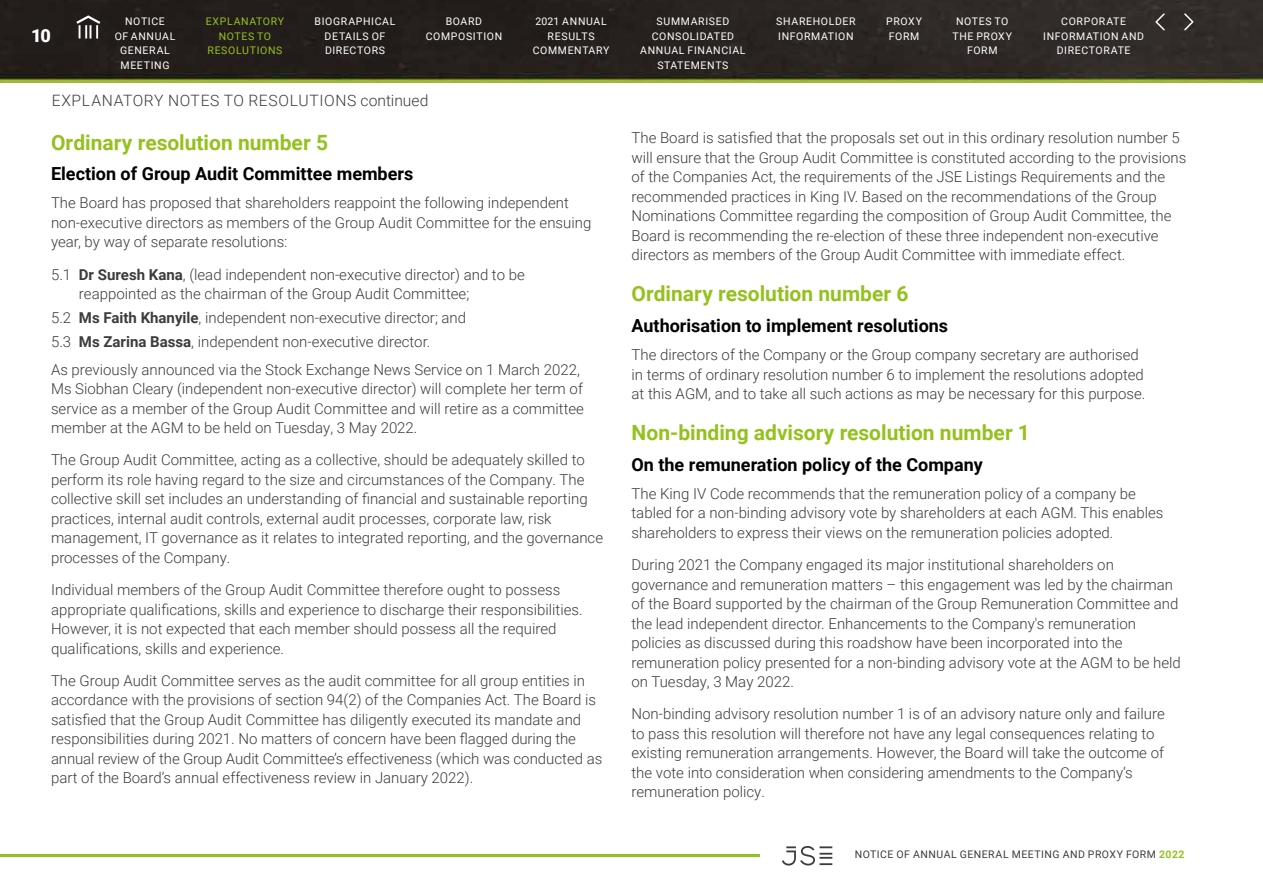
<style>
.page{position:relative;width:1263px;height:893px;background:#fff}
.page>*{position:absolute;margin:0;border:0;box-sizing:border-box;transform-origin:0 0}
.t1{font:700 21px "Roboto";color:#95c11f}
.t2{font:700 18px "Roboto";color:#000}
.t3{font:900 18px "Roboto";color:#fff}
.t4{font:300 15.6px "Roboto";letter-spacing:.04em;color:#3c3c3b}
.t5{font:300 15px/19.5px "Roboto";color:#3c3c3b}
.t6{font:10.5px/14.9px "Roboto";letter-spacing:.06em;color:#fff;text-align:center}
.t7{font:10.5px "Roboto";letter-spacing:.045em;color:#3c3c3b}
.t8{font:10.5px/14.9px "Roboto";letter-spacing:.06em;color:#95c11f;text-align:center}
.s1{font-weight:700}
.s2{font-weight:700;color:#95c11f}
</style>
<div class="page">
<svg style="left:782px;top:846px;width:50px;height:19px"></svg>
<hr style="left:0;top:855px;width:760px;height:2px;background:#95c11f">
<img style="left:0;top:0;width:1263px;height:82px">
<svg style="left:1155px;top:13px;width:10px;height:17px"></svg>
<svg style="left:1184px;top:13px;width:9px;height:17px"></svg>
<svg style="left:74px;top:14px;width:29px;height:25px"></svg>
<p class="t3" style="left:31px;top:23px;width:21px">10</p>
<p class="t6" style="left:115px;top:13px;width:62px">NOTICE<br>OF ANNUAL<br>GENERAL<br>MEETING</p>
<p class="t8" style="left:206px;top:13px;width:80px">EXPLANATORY<br>NOTES TO<br>RESOLUTIONS</p>
<p class="t6" style="left:315px;top:13px;width:82px">BIOGRAPHICAL<br>DETAILS OF<br>DIRECTORS</p>
<p class="t6" style="left:426px;top:13px;width:78px">BOARD<br>COMPOSITION</p>
<p class="t6" style="left:533px;top:13px;width:78px">2021 ANNUAL<br>RESULTS<br>COMMENTARY</p>
<p class="t6" style="left:640px;top:13px;width:107px">SUMMARISED<br>CONSOLIDATED<br>ANNUAL FINANCIAL<br>STATEMENTS</p>
<p class="t6" style="left:776px;top:13px;width:81px;text-align:left">SHAREHOLDER<br>INFORMATION</p>
<p class="t6" style="left:886px;top:13px;width:37px;text-align:left">PROXY<br>FORM</p>
<p class="t6" style="left:952px;top:13px;width:61px">NOTES TO<br>THE PROXY<br>FORM</p>
<p class="t6" style="left:1043px;top:13px;width:102px">CORPORATE<br>INFORMATION AND<br>DIRECTORATE</p>
<p class="t4" style="left:51px;top:90px;width:379px">EXPLANATORY NOTES TO RESOLUTIONS continued</p>
<h1 class="t1" style="left:51px;top:127px;width:279px">Ordinary resolution number 5</h1>
<p class="t2" style="left:51px;top:161px;width:364px">Election of Group Audit Committee members</p>
<p class="t5" style="left:51px;top:193px;width:542px">The Board has proposed that shareholders reappoint the following independent non-executive directors as members of the Group Audit Committee for the ensuing year, by way of separate resolutions:</p>
<p class="t5" style="left:79px;top:264px;width:447px;text-indent:-28px">5.1 <span class="s1">Dr Suresh Kana</span>, (lead independent non-executive director) and to be reappointed as the chairman of the Group Audit Committee;</p>
<p class="t5" style="left:51px;top:305px;width:417px;line-height:23.7px">5.2 <span class="s1">Ms Faith Khanyile</span>, independent non-executive director; and<br>5.3 <span class="s1">Ms Zarina Bassa</span>, independent non-executive director.</p>
<p class="t5" style="left:51px;top:359px;width:534px">As previously announced via the Stock Exchange News Service on 1 March 2022, Ms Siobhan Cleary (independent non-executive director) will complete her term of service as a member of the Group Audit Committee and will retire as a committee member at the AGM to be held on Tuesday, 3 May 2022.</p>
<p class="t5" style="left:51px;top:450px;width:554px">The Group Audit Committee, acting as a collective, should be adequately skilled to perform its role having regard to the size and circumstances of the Company. The collective skill set includes an understanding of financial and sustainable reporting practices, internal audit controls, external audit processes, corporate law, risk management, IT governance as it relates to integrated reporting, and the governance processes of the Company.</p>
<p class="t5" style="left:51px;top:579px;width:533px">Individual members of the Group Audit Committee therefore ought to possess appropriate qualifications, skills and experience to discharge their responsibilities.<br>However, it is not expected that each member should possess all the required qualifications, skills and experience.</p>
<p class="t5" style="left:51px;top:670px;width:553px">The Group Audit Committee serves as the audit committee for all group entities in accordance with the provisions of section 94(2) of the Companies Act. The Board is satisfied that the Group Audit Committee has diligently executed its mandate and responsibilities during 2021. No matters of concern have been flagged during the annual review of the Group Audit Committee’s effectiveness (which was conducted as part of the Board’s annual effectiveness review in January 2022).</p>
<p class="t5" style="left:631px;top:128px;width:556px">The Board is satisfied that the proposals set out in this ordinary resolution number 5 will ensure that the Group Audit Committee is constituted according to the provisions of the Companies Act, the requirements of the JSE Listings Requirements and the recommended practices in King IV. Based on the recommendations of the Group Nominations Committee regarding the composition of Group Audit Committee, the Board is recommending the re-election of these three independent non-executive directors as members of the Group Audit Committee with immediate effect.</p>
<h1 class="t1" style="left:631px;top:279px;width:279px">Ordinary resolution number 6</h1>
<p class="t2" style="left:631px;top:313px;width:318px">Authorisation to implement resolutions</p>
<p class="t5" style="left:631px;top:344px;width:516px">The directors of the Company or the Group company secretary are authorised in terms of ordinary resolution number 6 to implement the resolutions adopted at this AGM, and to take all such actions as may be necessary for this purpose.</p>
<h1 class="t1" style="left:631px;top:418px;width:400px">Non-binding advisory resolution number 1</h1>
<p class="t2" style="left:631px;top:452px;width:353px">On the remuneration policy of the Company</p>
<p class="t5" style="left:631px;top:483px;width:533px">The King IV Code recommends that the remuneration policy of a company be tabled for a non-binding advisory vote by shareholders at each AGM. This enables shareholders to express their views on the remuneration policies adopted.</p>
<p class="t5" style="left:631px;top:554px;width:551px">During 2021 the Company engaged its major institutional shareholders on governance and remuneration matters – this engagement was led by the chairman of the Board supported by the chairman of the Group Remuneration Committee and the lead independent director. Enhancements to the Company's remuneration policies as discussed during this roadshow have been incorporated into the remuneration policy presented for a non-binding advisory vote at the AGM to be held on Tuesday, 3 May 2022.</p>
<p class="t5" style="left:631px;top:704px;width:535px">Non-binding advisory resolution number 1 is of an advisory nature only and failure to pass this resolution will therefore not have any legal consequences relating to existing remuneration arrangements. However, the Board will take the outcome of the vote into consideration when considering amendments to the Company’s remuneration policy.</p>
<p class="t7" style="left:855px;top:847px;width:331px">NOTICE OF ANNUAL GENERAL MEETING AND PROXY FORM <span class="s2">2022</span></p>
</div>
